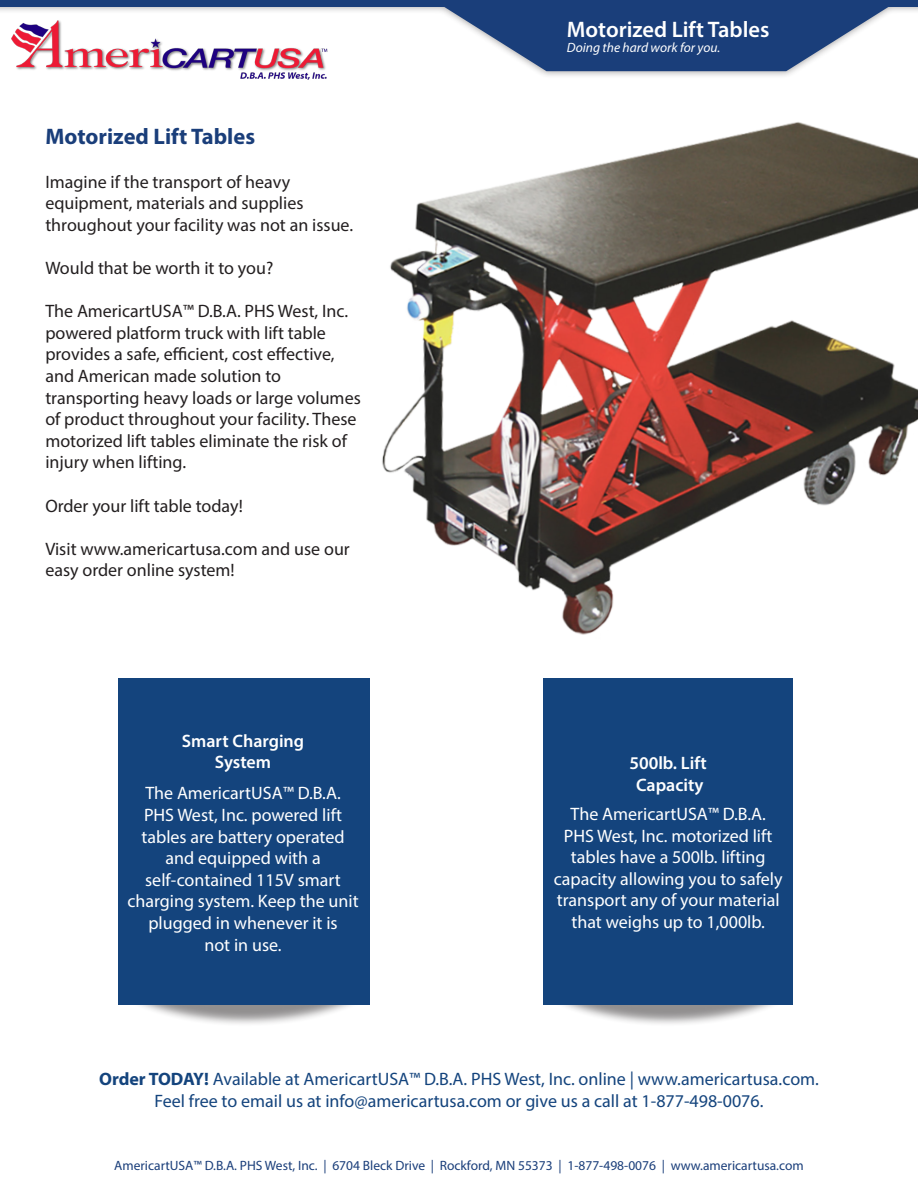
<style>
.page{position:relative;width:918px;height:1188px;background:#fff}
.page>*{position:absolute;margin:0;border:0;box-sizing:border-box;transform-origin:0 0}
.t1{font:700 22.5px "Myriad Pro";color:#1a3e7a}
.t2{font:600 22.5px "Myriad Pro";color:#fff}
.t3{font:18px/21.6px "Myriad Pro";color:#231f20}
.t4{font:18px/21.6px "Myriad Pro";color:#fff;text-align:center}
.t5{font:18px "Myriad Pro";color:#14447d}
.t6{font:600 18px "Myriad Pro";color:#fff}
.t7{font:13.5px "Myriad Pro";color:#1a3e7a}
.t8{font:italic 13.5px "Myriad Pro";color:#fff}
.s1{font-weight:700}
</style>
<div class="page">
<img style="left:382px;top:122px;width:536px;height:513px">
<div style="left:83px;top:870px;width:324px;height:156px;background:#231f20;opacity:.5"></div>
<div style="left:118px;top:679px;width:252px;height:326px;background:#14447d"></div>
<div style="left:0;top:0;width:918px;height:80px;background:#231f20;opacity:.5"></div>
<div style="left:0;top:0;width:918px;height:6px;background:#1a3e7a"></div>
<svg style="left:433px;top:6px;width:466px;height:65px"></svg>
<div style="left:506px;top:870px;width:324px;height:156px;background:#231f20;opacity:.5"></div>
<div style="left:540px;top:679px;width:253px;height:326px;background:#14447d"></div>
<div style="left:0;top:662px;width:118px;height:343px;background:#fff"></div>
<div style="left:370px;top:662px;width:37px;height:343px;background:#fff"></div>
<div style="left:506px;top:662px;width:37px;height:343px;background:#fff"></div>
<div style="left:793px;top:662px;width:125px;height:343px;background:#fff"></div>
<p class="t1" style="left:45px;top:122px;width:211px">Motorized Lift Tables</p>
<p class="t3" style="left:45px;top:170px;width:246px">Imagine if the transport of heavy</p>
<p class="t3" style="left:45px;top:192px;width:309px">equipment, materials and supplies throughout your facility was not an issue.</p>
<p class="t3" style="left:45px;top:257px;width:230px">Would that be worth it to you?</p>
<p class="t3" style="left:45px;top:300px;width:317px">The AmericartUSA™ D.B.A. PHS West, Inc. powered platform truck with lift table provides a safe, efficient, cost effective, and American made solution to transporting heavy loads or large volumes of product throughout your facility. These motorized lift tables eliminate the risk of injury when lifting.</p>
<p class="t3" style="left:45px;top:494px;width:199px">Order your lift table today!</p>
<p class="t3" style="left:45px;top:538px;width:306px">Visit www.americartusa.com and use our easy order online system!</p>
<p class="t6" style="left:182px;top:729px;width:124px">Smart Charging</p>
<p class="t6" style="left:215px;top:751px;width:58px">System</p>
<p class="t4" style="left:141px;top:782px;width:205px">The AmericartUSA™ D.B.A.<br>PHS West, Inc. powered lift tables are battery operated and equipped with a</p>
<p class="t4" style="left:127px;top:869px;width:233px">self-contained 115V smart charging system. Keep the unit plugged in whenever it is</p>
<p class="t4" style="left:204px;top:934px;width:79px">not in use.</p>
<p class="t2" style="left:567px;top:16px;width:204px">Motorized Lift Tables</p>
<p class="t8" style="left:567px;top:39px;width:155px">Doing the hard work for you.</p>
<p class="t6" style="left:629px;top:752px;width:79px">500lb. Lift</p>
<p class="t6" style="left:636px;top:773px;width:69px">Capacity</p>
<p class="t4" style="left:554px;top:803px;width:230px">The AmericartUSA™ D.B.A.<br>PHS West, Inc. motorized lift tables have a 500lb. lifting capacity allowing you to safely transport any of your material that weighs up to 1,000lb.</p>
<p class="t5" style="left:99px;top:1068px;width:721px"><span class="s1">Order TODAY!</span> Available at AmericartUSA™ D.B.A. PHS West, Inc. online | www.americartusa.com.</p>
<p class="t5" style="left:155px;top:1090px;width:610px">Feel free to email us at info@americartusa.com or give us a call at 1-877-498-0076.</p>
<p class="t7" style="left:114px;top:1157px;width:691px">AmericartUSA™ D.B.A. PHS West, Inc. | 6704 Bleck Drive | Rockford, MN 55373 | 1-877-498-0076 | www.americartusa.com</p>
</div>
